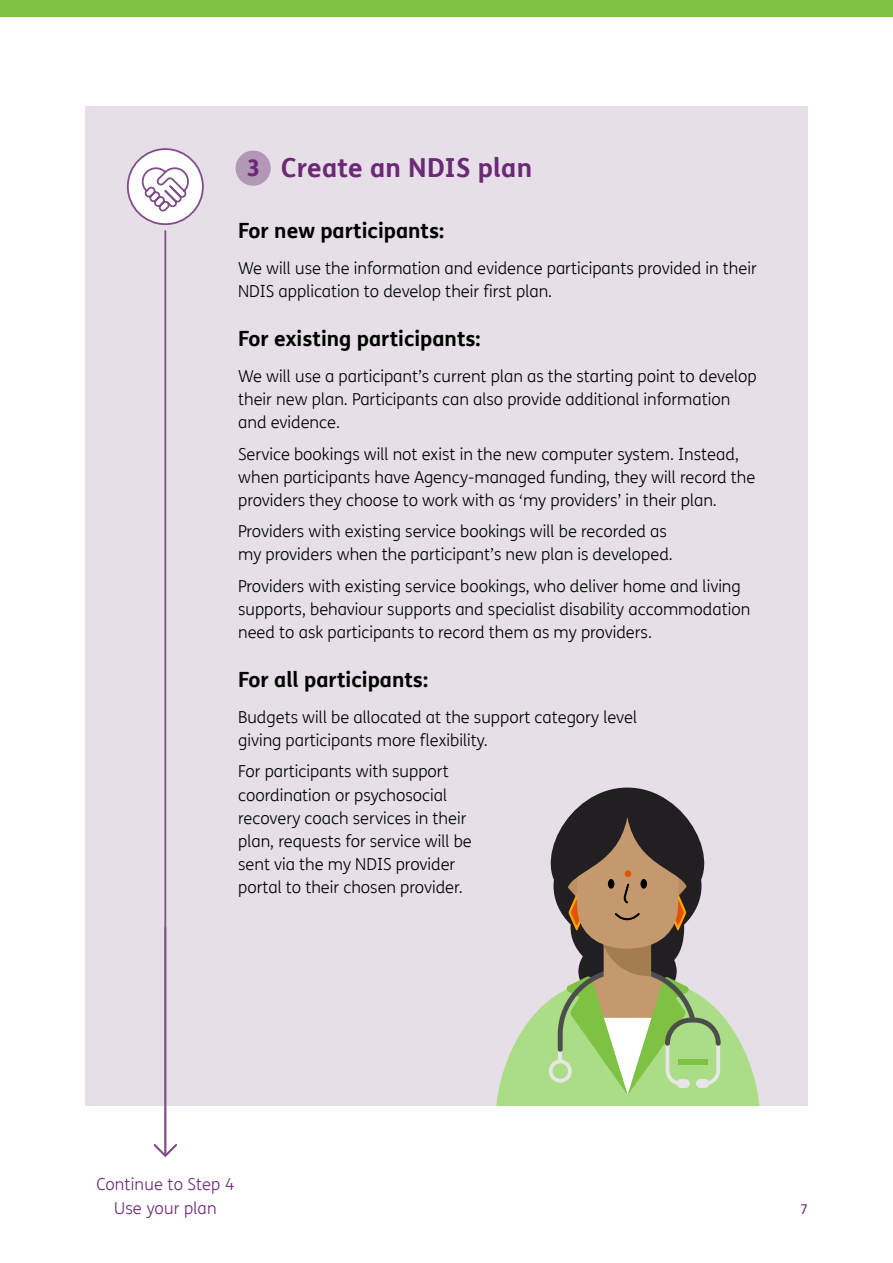
<style>
.page{position:relative;width:893px;height:1263px;background:#fff}
.page>*{position:absolute;margin:0;border:0;box-sizing:border-box;transform-origin:0 0}
.t1{font:700 26.25px "FS Me Pro";letter-spacing:.01em;color:#6b2976}
.t2{font:800 22.8px "FS Me Pro";color:#6b2976}
.t3{font:700 21px "FS Me Pro";color:#000}
.Body{font:300 16.5px/23.1px "FS Me Pro";color:#000}
.t4{font:300 16.5px/23.1px "FS Me Pro";letter-spacing:.01em;color:#6b2976;text-align:center}
.Page_footer{font:13.5px "FS Me Pro";color:#6b2976}
</style>
<div class="page">
<div style="left:0;top:0;width:893px;height:17px;background:#7dc243"></div>
<div style="left:85px;top:106px;width:723px;height:1000px;background:#e6dfe8"></div>
<hr style="left:164px;top:230px;width:2px;height:705px;background:#804e88">
<div style="left:123px;top:145px;width:84px;height:84px;border:9px solid #e6dfe8;border-radius:50%"></div>
<div style="left:128px;top:149px;width:75px;height:75px;background:#fff;border-radius:50%"></div>
<svg style="left:139px;top:167px;width:50px;height:47px"></svg>
<div style="left:127px;top:148px;width:77px;height:77px;border:2px solid #804e88;border-radius:50%"></div>
<div style="left:236px;top:151px;width:35px;height:35px;background:#b397b7;border-radius:50%"></div>
<svg style="left:496px;top:787px;width:264px;height:319px"></svg>
<hr style="left:164px;top:935px;width:2px;height:220px;background:#804e88">
<svg style="left:153px;top:1142px;width:24px;height:15px"></svg>
<h3 class="t1" style="left:238px;top:147px;width:296px">3. Create an NDIS plan</h3>
<h4 class="t3" style="left:238px;top:215px;width:208px">For new participants:</h4>
<p class="Body" style="left:238px;top:256px;width:520px">We will use the information and evidence participants provided in their<br>NDIS application to develop their first plan.</p>
<h4 class="t3" style="left:238px;top:322px;width:244px">For existing participants:</h4>
<p class="Body" style="left:238px;top:364px;width:520px">We will use a participant’s current plan as the starting point to develop their new plan. Participants can also provide additional information and evidence.</p>
<p class="Body" style="left:238px;top:442px;width:519px">Service bookings will not exist in the new computer system. Instead, when participants have Agency-managed funding, they will record the providers they choose to work with as ‘my providers’ in their plan.</p>
<p class="Body" style="left:238px;top:520px;width:436px">Providers with existing service bookings will be recorded as my providers when the participant’s new plan is developed.</p>
<p class="Body" style="left:238px;top:574px;width:514px">Providers with existing service bookings, who deliver home and living supports, behaviour supports and specialist disability accommodation need to ask participants to record them as my providers.</p>
<h4 class="t3" style="left:238px;top:663px;width:191px">For all participants:</h4>
<p class="Body" style="left:238px;top:705px;width:401px">Budgets will be allocated at the support category level giving participants more flexibility.</p>
<p class="Body" style="left:238px;top:760px;width:235px">For participants with support coordination or psychosocial recovery coach services in their plan, requests for service will be sent via the my NDIS provider portal to their chosen provider.</p>
<p class="t2" style="left:246px;top:150px;width:15px">3</p>
<h3 class="t4" style="left:96px;top:1173px;width:140px">Continue to Step 4<br>Use your plan</h3>
<p class="Page_footer" style="left:800px;top:1199px;width:9px">7</p>
</div>
